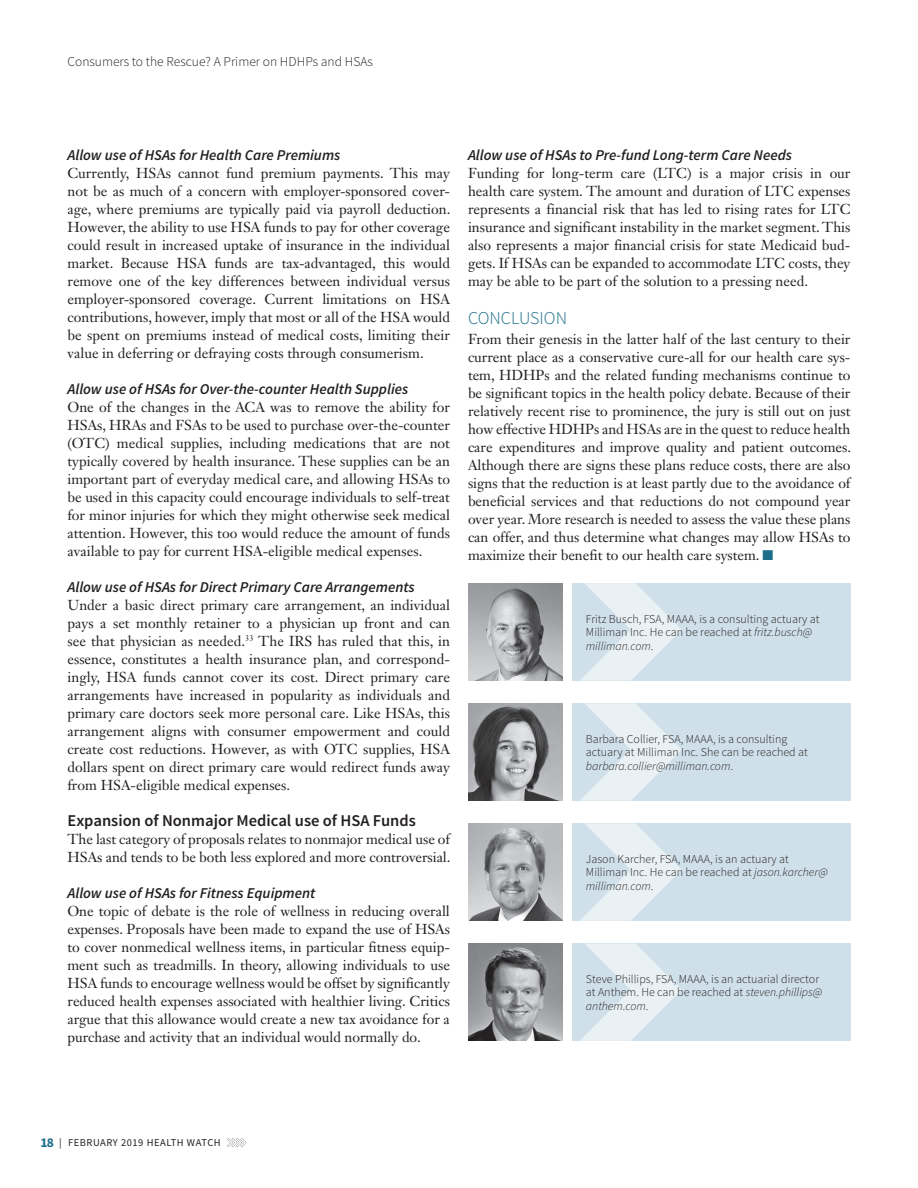
<style>
.page{position:relative;width:918px;height:1188px;background:#fff}
.page>*{position:absolute;margin:0;border:0;box-sizing:border-box;transform-origin:0 0}
.Article_Subhead_A{font:300 18px "Source Sans Pro";color:#1d6e8a}
.Article_Subhead_B{font:600 16.5px "Source Sans Pro";color:#231f20}
.Article_Subhead_C{font:italic 600 15px "Source Sans Pro";color:#231f20}
.Article_Body___space{font:14.25px/18px "Janson Text LT Std";letter-spacing:-.005em;color:#231f20;text-align:justify}
.t1{font:300 13.5px "Source Sans Pro";color:#231f20}
.Author_Info{font:300 12px/13.5px "Source Sans Pro";color:#231f20}
.t2{font:10.5px "Source Sans Pro";letter-spacing:.05em;color:#231f20}
.s1{color:#1d6e8a}
.s2{font-style:italic}
.s3{font-weight:700;font-size:13.5px;color:#1d6e8a}
</style>
<div class="page">
<svg style="left:227px;top:1138px;width:19px;height:9px"></svg>
<div style="left:572px;top:583px;width:278px;height:97px;background:#d0e0ea"></div>
<svg style="left:581px;top:583px;width:101px;height:97px"></svg>
<img style="left:468px;top:583px;width:94px;height:97px">
<div style="left:572px;top:703px;width:278px;height:98px;background:#d0e0ea"></div>
<svg style="left:580px;top:703px;width:102px;height:98px"></svg>
<img style="left:468px;top:703px;width:94px;height:98px">
<div style="left:572px;top:823px;width:278px;height:98px;background:#d0e0ea"></div>
<svg style="left:580px;top:823px;width:102px;height:98px"></svg>
<img style="left:468px;top:823px;width:94px;height:98px">
<div style="left:572px;top:944px;width:278px;height:97px;background:#d0e0ea"></div>
<svg style="left:580px;top:944px;width:101px;height:97px"></svg>
<img style="left:468px;top:944px;width:94px;height:97px">
<p class="t1" style="left:68px;top:54px;width:307px">Consumers to the Rescue? A Primer on HDHPs and HSAs</p>
<p class="Article_Subhead_C" style="left:68px;top:145px;width:274px">Allow use of HSAs for Health Care Premiums</p>
<p class="Article_Body___space" style="left:68px;top:164px;width:385px">Currently, HSAs cannot fund premium payments. This may not be as much of a concern with employer-sponsored cover&shy;age, where premiums are typically paid via payroll deduction.<br>However, the ability to use HSA funds to pay for other coverage could result in increased uptake of insurance in the individual market. Because HSA funds are tax-advantaged, this would remove one of the key differences between individual versus employer-sponsored coverage. Current limitations on HSA contributions, however, imply that most or all of the HSA would be spent on premiums instead of medical costs, limiting their value in deferring or defraying costs through consumerism.</p>
<p class="Article_Subhead_C" style="left:68px;top:379px;width:342px">Allow use of HSAs for Over-the-counter Health Supplies</p>
<p class="Article_Body___space" style="left:68px;top:398px;width:384px">One of the changes in the ACA was to remove the ability for HSAs, HRAs and FSAs to be used to purchase over-the-counter (OTC) medical supplies, including medications that are not typically covered by health insurance. These supplies can be an important part of everyday medical care, and allowing HSAs to be used in this capacity could encourage individuals to self-treat for minor injuries for which they might otherwise seek medical attention. However, this too would reduce the amount of funds available to pay for current HSA-eligible medical expenses.</p>
<p class="Article_Subhead_C" style="left:68px;top:577px;width:349px">Allow use of HSAs for Direct Primary Care Arrangements</p>
<p class="Article_Body___space" style="left:68px;top:596px;width:384px">Under a basic direct primary care arrangement, an individual pays a set monthly retainer to a physician up front and can see that physician as needed.<sup>33</sup> The IRS has ruled that this, in essence, constitutes a health insurance plan, and correspond&shy;ingly, HSA funds cannot cover its cost. Direct primary care arrangements have increased in popularity as individuals and primary care doctors seek more personal care. Like HSAs, this arrangement aligns with consumer empowerment and could create cost reductions. However, as with OTC supplies, HSA dollars spent on direct primary care would redirect funds away from HSA-eligible medical expenses.</p>
<p class="Article_Subhead_B" style="left:68px;top:810px;width:350px">Expansion of Nonmajor Medical use of HSA Funds</p>
<p class="Article_Body___space" style="left:68px;top:830px;width:385px">The last category of proposals relates to nonmajor medical use of<br>HSAs and tends to be both less explored and more controversial.</p>
<p class="Article_Subhead_C" style="left:68px;top:883px;width:249px">Allow use of HSAs for Fitness Equipment</p>
<p class="Article_Body___space" style="left:68px;top:902px;width:384px">One topic of debate is the role of wellness in reducing overall expenses. Proposals have been made to expand the use of HSAs to cover nonmedical wellness items, in particular fitness equip&shy;ment such as treadmills. In theory, allowing individuals to use HSA funds to encourage wellness would be offset by significantly reduced health expenses associated with healthier living. Critics argue that this allowance would create a new tax avoidance for a purchase and activity that an individual would normally do.</p>
<p class="Article_Subhead_C" style="left:468px;top:145px;width:326px">Allow use of HSAs to Pre-fund Long-term Care Needs</p>
<p class="Article_Body___space" style="left:468px;top:164px;width:384px">Funding for long-term care (LTC) is a major crisis in our health care system. The amount and duration of LTC expenses represents a financial risk that has led to rising rates for LTC insurance and significant instability in the market segment. This also represents a major financial crisis for state Medicaid bud&shy;gets. If HSAs can be expanded to accommodate LTC costs, they may be able to be part of the solution to a pressing need.</p>
<p class="Article_Subhead_A" style="left:468px;top:307px;width:101px">CONCLUSION</p>
<p class="Article_Body___space" style="left:468px;top:330px;width:385px">From their genesis in the latter half of the last century to their current place as a conservative cure-all for our health care sys&shy;tem, HDHPs and the related funding mechanisms continue to be significant topics in the health policy debate. Because of their relatively recent rise to prominence, the jury is still out on just how effective HDHPs and HSAs are in the quest to reduce health care expenditures and improve quality and patient outcomes.<br>Although there are signs these plans reduce costs, there are also signs that the reduction is at least partly due to the avoidance of beneficial services and that reductions do not compound year over year. More research is needed to assess the value these plans can offer, and thus determine what changes may allow HSAs to maximize their benefit to our health care system. <span class="s1">■</span></p>
<p class="Author_Info" style="left:586px;top:612px;width:235px">Fritz Busch, FSA, MAAA, is a consulting actuary at<br>Milliman Inc. He can be reached at <span class="s2">fritz.busch@ milliman.com</span>.</p>
<p class="Author_Info" style="left:586px;top:732px;width:224px">Barbara Collier, FSA, MAAA, is a consulting actuary at Milliman Inc. She can be reached at <span class="s2">barbara.collier@milliman.com</span>.</p>
<p class="Author_Info" style="left:586px;top:852px;width:243px">Jason Karcher, FSA, MAAA, is an actuary at<br>Milliman Inc. He can be reached at <span class="s2">jason.karcher@ milliman.com</span>.</p>
<p class="Author_Info" style="left:586px;top:972px;width:238px">Steve Phillips, FSA, MAAA, is an actuarial director at Anthem. He can be reached at <span class="s2">steven.phillips@ anthem.com</span>.</p>
<p class="t2" style="left:40px;top:1136px;width:182px"><span class="s3">18</span> | FEBRUARY 2019 HEALTH WATCH</p>
</div>
